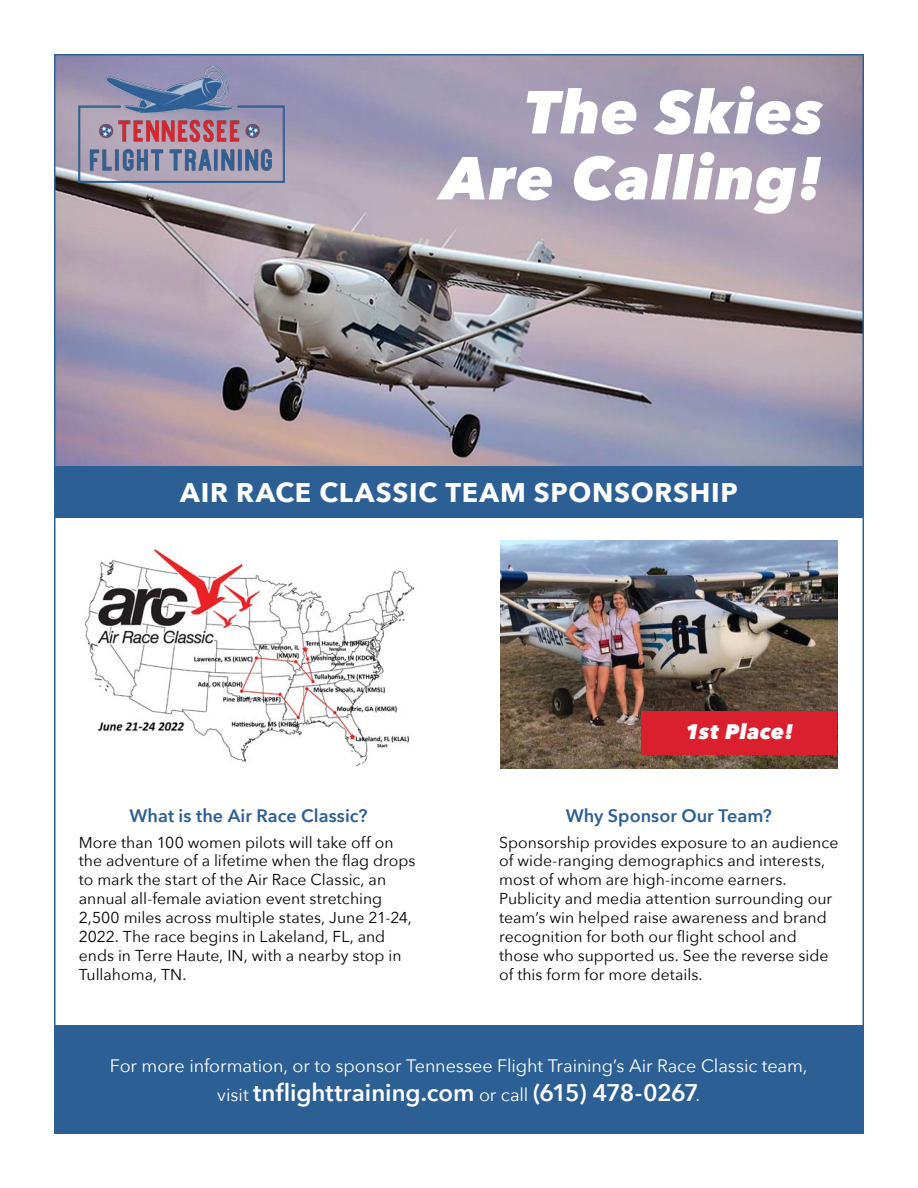
<style>
.page{position:relative;width:918px;height:1188px;background:#fff}
.page>*{position:absolute;margin:0;border:0;box-sizing:border-box;transform-origin:0 0}
.t1{font:italic 800 60px/66px "Avenir Next";letter-spacing:.02em;color:#fff;text-align:right}
.t2{font:700 27px "Avenir Next";letter-spacing:.025em;color:#fff}
.t3{font:600 24px "Avenir Next";color:#fff}
.t4{font:italic 800 21px "Avenir Next";letter-spacing:.02em;color:#fff}
.t5{font:18px "Avenir Next";letter-spacing:-.005em;color:#fff}
.t6{font:600 18px "Avenir Next";color:#2c5f94}
.t7{font:15.75px/18.9px "Avenir Next";color:#000}
.s1{font-weight:400;font-size:18px}
</style>
<div class="page">
<img style="left:57px;top:57px;width:804px;height:409px">
<img style="left:79px;top:67px;width:206px;height:116px">
<img style="left:500px;top:540px;width:338px;height:228px">
<img style="left:84px;top:549px;width:331px;height:218px">
<div style="left:54px;top:466px;width:810px;height:51px;background:#2c5f94"></div>
<div style="left:54px;top:1026px;width:810px;height:108px;background:#2c5f94"></div>
<div style="left:641px;top:711px;width:196px;height:44px;background:#da202e"></div>
<p class="t1" style="left:441px;top:79px;width:384px">The Skies<br>Are Calling!</p>
<p class="t2" style="left:180px;top:469px;width:559px">AIR RACE CLASSIC TEAM SPONSORSHIP</p>
<p class="t6" style="left:129px;top:800px;width:240px">What is the Air Race Classic?</p>
<p class="t7" style="left:79px;top:832px;width:338px">More than 100 women pilots will take off on the adventure of a lifetime when the flag drops to mark the start of the Air Race Classic, an annual all-female aviation event stretching 2,500 miles across multiple states, June 21-24, 2022. The race begins in Lakeland, FL, and ends in Terre Haute, IN, with a nearby stop in Tullahoma, TN.</p>
<p class="t4" style="left:685px;top:719px;width:110px">1st Place!</p>
<p class="t6" style="left:566px;top:800px;width:208px">Why Sponsor Our Team?</p>
<p class="t7" style="left:499px;top:832px;width:341px">Sponsorship provides exposure to an audience of wide-ranging demographics and interests, most of whom are high-income earners.<br>Publicity and media attention surrounding our team’s win helped raise awareness and brand recognition for both our flight school and those who supported us. See the reverse side of this form for more details.</p>
<p class="t5" style="left:110px;top:1051px;width:699px">For more information, or to sponsor Tennessee Flight Training’s Air Race Classic team,</p>
<p class="t3" style="left:217px;top:1072px;width:484px"><span class="s1">visit</span> tnflighttraining.com <span class="s1">or call</span> (615) 478-0267<span class="s1">.</span></p>
</div>
